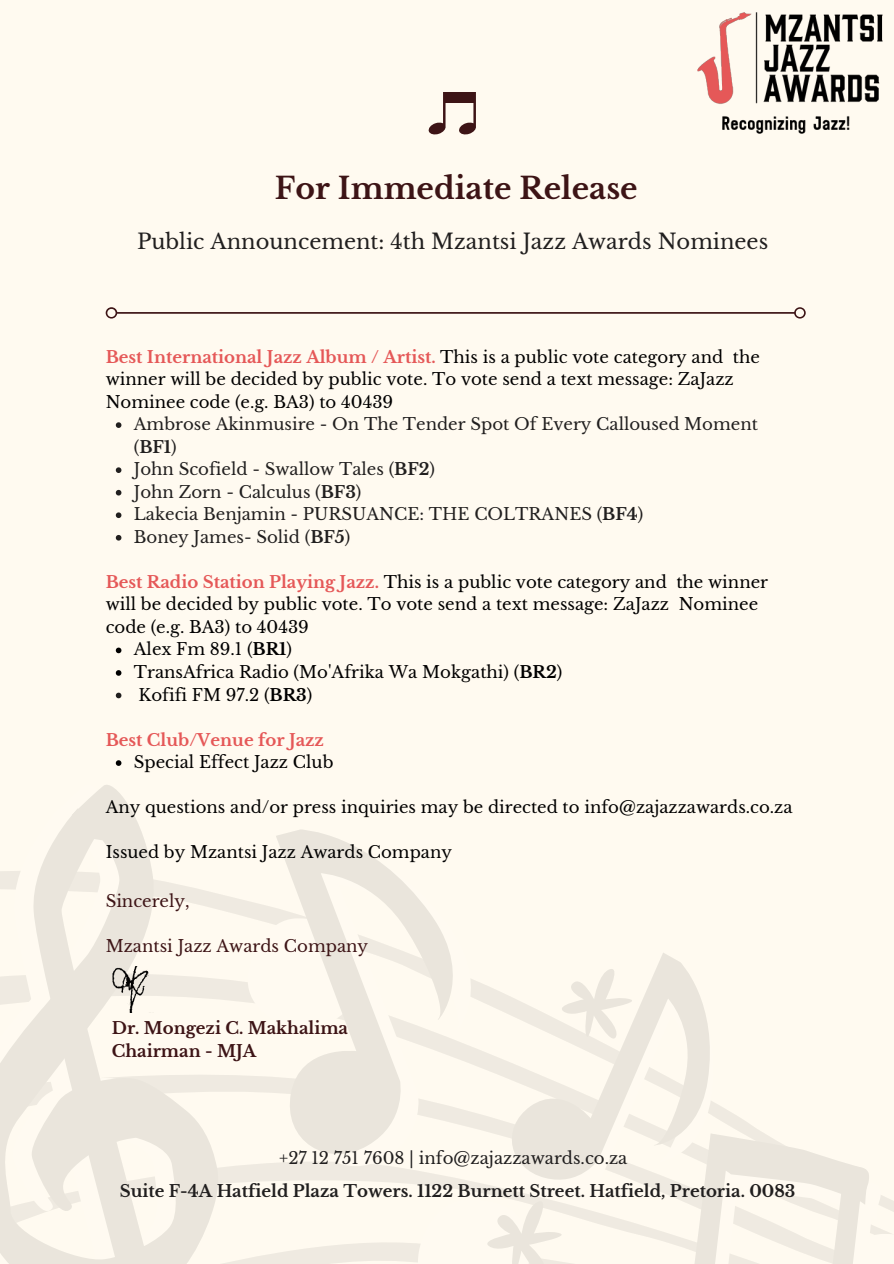
<style>
.page{position:relative;width:894px;height:1264px;background:#fff}
.page>*{position:absolute;margin:0;border:0;box-sizing:border-box;transform-origin:0 0}
.t1{font:700 29.85px "Libre Baskerville";color:#3d1416}
.t2{font:21px "Libre Baskerville";color:#211f1f}
.t3{font:16.5px/22.5px "Libre Baskerville";color:#000}
.t4{font:16.5px/22.5px "Libre Baskerville";color:#211f1f}
.t5{font:700 16.5px "Libre Baskerville";color:#211f1f}
.t6{font:16.5px "Libre Baskerville";color:#3d1416}
.t7{font:700 16.5px/22.5px "Libre Baskerville";color:#3d1416}
.t8{font:700 16.5px "Libre Baskerville";color:#e55858}
.s1{font-weight:700;color:#e55858}
.s2{font-weight:700}
</style>
<div class="page">
<div style="left:0;top:0;width:893px;height:1263px;background:#fffaf0"></div>
<svg style="left:223px;top:1073px;width:540px;height:60px"></svg>
<svg style="left:248px;top:918px;width:28px;height:85px"></svg>
<svg style="left:480px;top:983px;width:18px;height:150px"></svg>
<svg style="left:0;top:785px;width:223px;height:348px"></svg>
<svg style="left:276px;top:829px;width:204px;height:304px"></svg>
<svg style="left:499px;top:953px;width:220px;height:180px"></svg>
<svg style="left:0;top:1133px;width:893px;height:130px"></svg>
<svg style="left:106px;top:307px;width:699px;height:11px"></svg>
<svg style="left:116px;top:422px;width:5px;height:6px"></svg>
<svg style="left:116px;top:467px;width:5px;height:6px"></svg>
<svg style="left:116px;top:490px;width:5px;height:5px"></svg>
<svg style="left:116px;top:512px;width:5px;height:6px"></svg>
<svg style="left:116px;top:535px;width:5px;height:5px"></svg>
<svg style="left:116px;top:647px;width:5px;height:6px"></svg>
<svg style="left:116px;top:670px;width:5px;height:5px"></svg>
<svg style="left:116px;top:692px;width:5px;height:6px"></svg>
<svg style="left:116px;top:760px;width:5px;height:6px"></svg>
<svg style="left:428px;top:92px;width:48px;height:42px"></svg>
<img style="left:697px;top:12px;width:186px;height:122px">
<img style="left:112px;top:966px;width:41px;height:46px">
<h1 class="t1" style="left:275px;top:170px;width:364px">For Immediate Release</h1>
<p class="t2" style="left:137px;top:228px;width:632px">Public Announcement: 4th Mzantsi Jazz Awards Nominees</p>
<p class="t3" style="left:106px;top:345px;width:655px"><span class="s1">Best International Jazz Album / Artist.</span> This is a public vote category and the winner will be decided by public vote. To vote send a text message: ZaJazz<br>Nominee code (e.g. BA3) to 40439</p>
<p class="t4" style="left:134px;top:413px;width:625px">Ambrose Akinmusire - On The Tender Spot Of Every Calloused Moment (<span class="s2">BF1</span>)<br>John Scofield - Swallow Tales (<span class="s2">BF2</span>)<br>John Zorn - Calculus (<span class="s2">BF3</span>)<br>Lakecia Benjamin - PURSUANCE: THE COLTRANES (<span class="s2">BF4</span>)<br>Boney James- Solid (<span class="s2">BF5</span>)</p>
<p class="t3" style="left:106px;top:571px;width:663px"><span class="s1">Best Radio Station Playing Jazz.</span> This is a public vote category and the winner will be decided by public vote. To vote send a text message: ZaJazz Nominee code (e.g. BA3) to 40439</p>
<p class="t3" style="left:134px;top:638px;width:430px">Alex Fm 89.1 (<span class="s2">BR1</span>)<br>TransAfrica Radio (Mo'Afrika Wa Mokgathi) (<span class="s2">BR2</span>)<br>Kofifi FM 97.2 (<span class="s2">BR3</span>)</p>
<p class="t8" style="left:106px;top:729px;width:220px">Best Club/Venue for Jazz</p>
<p class="t3" style="left:134px;top:751px;width:201px">Special Effect Jazz Club</p>
<p class="t3" style="left:106px;top:796px;width:688px">Any questions and/or press inquiries may be directed to info@zajazzawards.co.za</p>
<p class="t3" style="left:106px;top:841px;width:348px">Issued by Mzantsi Jazz Awards Company</p>
<p class="t6" style="left:106px;top:891px;width:85px">Sincerely,</p>
<p class="t6" style="left:106px;top:936px;width:264px">Mzantsi Jazz Awards Company</p>
<p class="t7" style="left:112px;top:1017px;width:238px">Dr. Mongezi C. Makhalima<br>Chairman - MJA</p>
<p class="t4" style="left:279px;top:1147px;width:349px">+27 12 751 7608 | info@zajazzawards.co.za</p>
<p class="t5" style="left:120px;top:1181px;width:677px">Suite F-4A Hatfield Plaza Towers. 1122 Burnett Street. Hatfield, Pretoria. 0083</p>
</div>
